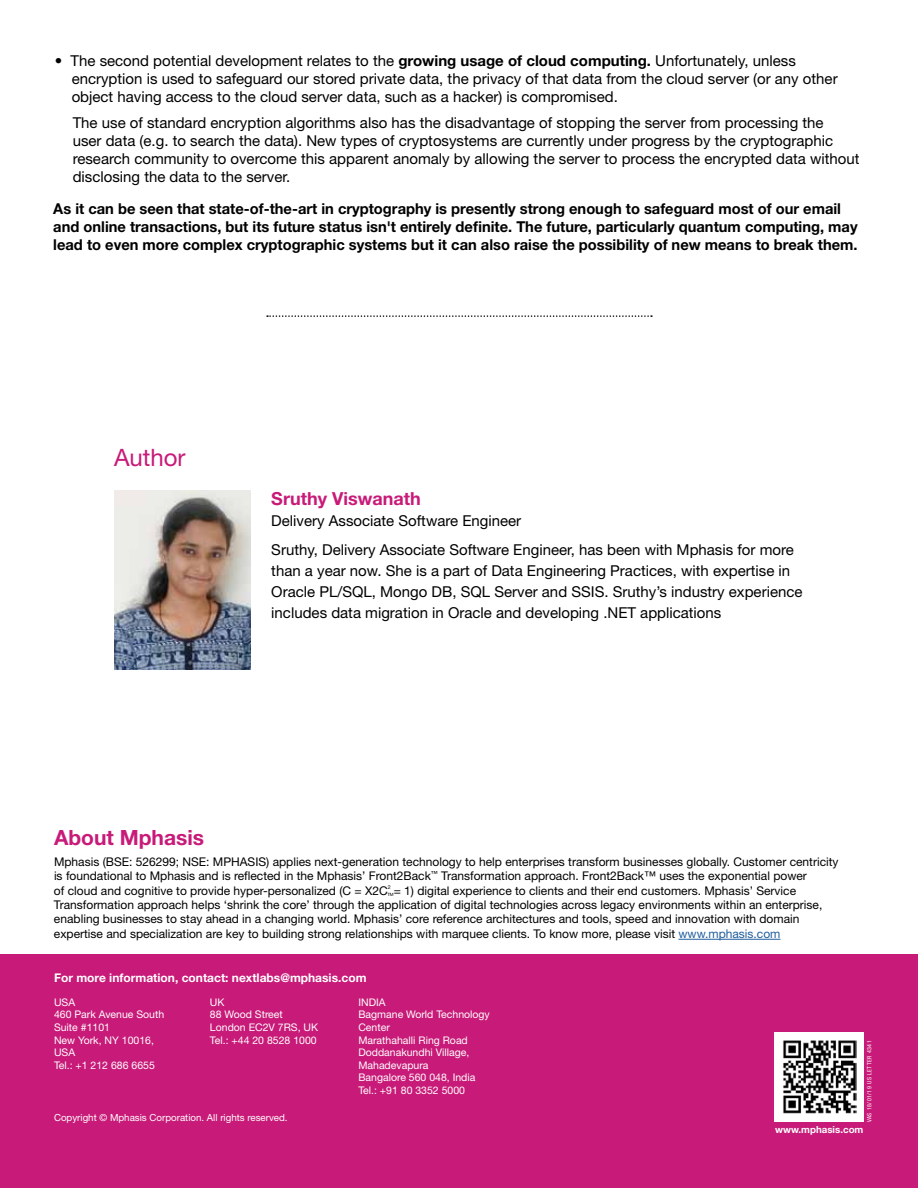
<style>
.page{position:relative;width:918px;height:1188px;background:#fff}
.page>*{position:absolute;margin:0;border:0;box-sizing:border-box;transform-origin:0 0}
.t1{font:24px "Helvetica Neue";color:#c81a78}
.t2{font:700 21px "Helvetica Neue LT Std";color:#c81a78}
.t3{font:700 18px "Helvetica Neue LT Std";color:#c81a78}
.t4{font:15px/18px "Helvetica Neue";color:#000}
.t5{font:700 15px/18px "Helvetica Neue LT Std";color:#000}
.t6{font:12px/14.4px "Helvetica Neue";color:#000}
.t7{font:700 12px "Helvetica Neue LT Std";color:#fff}
.t8{font:10.5px/12.6px "Helvetica Neue LT Std";color:#fff}
.t9{font:9.75px "Helvetica Neue LT Std";color:#fff}
.t10{font:700 9.75px "Helvetica Neue LT Std";color:#fff}
.t11{font:condensed 6px "Helvetica Neue LT Std";letter-spacing:.08em;color:#fff}
.t12{font:5.25px "Helvetica Neue";color:#000}
.t13{font:4.35px "Helvetica Neue";color:#000}
.s1{font-family:"Helvetica Neue LT Std";font-weight:700}
.s2{color:#215e9e}
</style>
<div class="page">
<div style="left:1px;top:954px;width:917px;height:234px;background:#c81a78"></div>
<img style="left:114px;top:491px;width:136px;height:178px">
<svg style="left:267px;top:315px;width:385px;height:2px"></svg>
<hr style="left:679px;top:939px;width:102px;height:1px;background:#215e9e">
<div style="left:775px;top:1032px;width:89px;height:89px;background:#fff"></div>
<img style="left:783px;top:1040px;width:73px;height:73px">
<p class="t4" style="left:72px;top:51px;width:767px;text-indent:-17px">• The second potential development relates to the <span class="s1">growing usage of cloud computing.</span> Unfortunately, unless encryption is used to safeguard our stored private data, the privacy of that data from the cloud server (or any other object having access to the cloud server data, such as a hacker) is compromised.</p>
<p class="t4" style="left:73px;top:114px;width:788px">The use of standard encryption algorithms also has the disadvantage of stopping the server from processing the<br>user data (e.g. to search the data). New types of cryptosystems are currently under progress by the cryptographic research community to overcome this apparent anomaly by allowing the server to process the encrypted data without disclosing the data to the server.</p>
<p class="t5" style="left:53px;top:199px;width:806px">As it can be seen that state-of-the-art in cryptography is presently strong enough to safeguard most of our email and online transactions, but its future status isn't entirely definite. The future, particularly quantum computing, may lead to even more complex cryptographic systems but it can also raise the possibility of new means to break them.</p>
<h1 class="t1" style="left:114px;top:443px;width:73px">Author</h1>
<p class="t3" style="left:271px;top:487px;width:151px">Sruthy Viswanath</p>
<p class="t4" style="left:271px;top:505px;width:524px;line-height:29.5px">Delivery Associate Software Engineer<br>Sruthy, Delivery Associate Software Engineer, has been with Mphasis for more</p>
<p class="t4" style="left:271px;top:560px;width:533px;line-height:21px">than a year now. She is a part of Data Engineering Practices, with expertise in<br>Oracle PL/SQL, Mongo DB, SQL Server and SSIS. Sruthy’s industry experience includes data migration in Oracle and developing .NET applications</p>
<h2 class="t2" style="left:54px;top:825px;width:152px">About Mphasis</h2>
<p class="t6" style="left:54px;top:854px;width:786px">Mphasis (BSE: 526299; NSE: MPHASIS) applies next-generation technology to help enterprises transform businesses globally. Customer centricity is foundational to Mphasis and is reflected in the Mphasis’ Front2Back<sup>™</sup> Transformation approach. Front2Back™ uses the exponential power<br>of cloud and cognitive to provide hyper-personalized (C = X2C</p>
<p class="t12" style="left:388px;top:884px;width:4px">2</p>
<p class="t13" style="left:387px;top:891px;width:8px">TM</p>
<p class="t6" style="left:54px;top:883px;width:770px;text-indent:340px">= 1) digital experience to clients and their end customers. Mphasis’ Service Transformation approach helps ‘shrink the core’ through the application of digital technologies across legacy environments within an enterprise, enabling businesses to stay ahead in a changing world. Mphasis’ core reference architectures and tools, speed and innovation with domain expertise and specialization are key to building strong relationships with marquee clients. To know more, please visit <span class="s2">www.mphasis.com</span></p>
<p class="t7" style="left:54px;top:971px;width:314px">For more information, contact: nextlabs@mphasis.com</p>
<p class="t8" style="left:54px;top:996px;width:112px">USA<br>460 Park Avenue South<br>Suite #1101<br>New York, NY 10016,<br>USA<br>Tel.: +1 212 686 6655</p>
<p class="t8" style="left:210px;top:996px;width:110px">UK<br>88 Wood Street<br>London EC2V 7RS, UK<br>Tel.: +44 20 8528 1000</p>
<p class="t9" style="left:54px;top:1112px;width:235px">Copyright © Mphasis Corporation. All rights reserved.</p>
<p class="t8" style="left:358px;top:996px;width:133px">INDIA<br>Bagmane World Technology<br>Center<br>Marathahalli Ring Road<br>Doddanakundhi Village,<br>Mahadevapura<br>Bangalore 560 048, India<br>Tel.: +91 80 3352 5000</p>
<p class="t11" style="left:866px;top:1122px;width:83px;rotate:-90deg">VAS 18/01/19 US LETTER 4341</p>
<p class="t10" style="left:775px;top:1124px;width:90px">www.mphasis.com</p>
</div>
